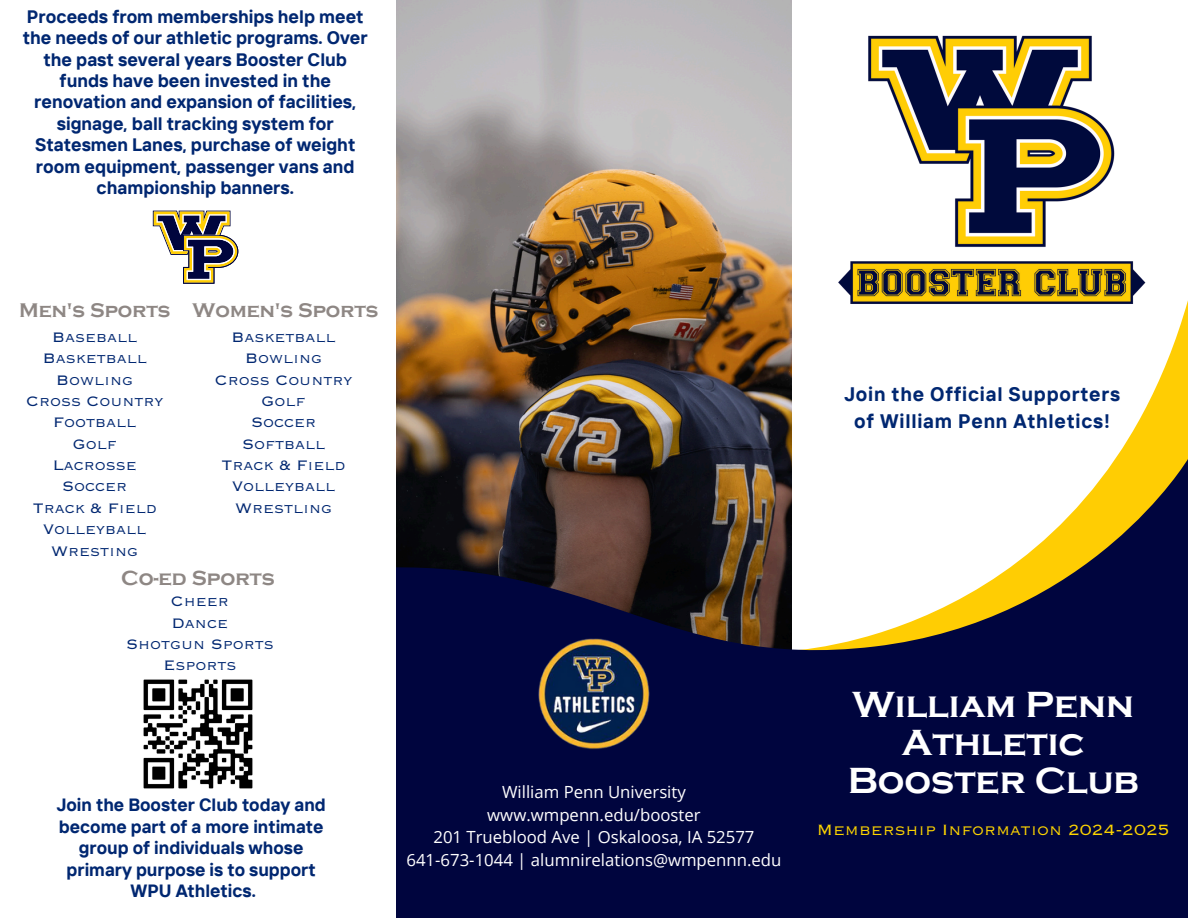
<style>
.page{position:relative;width:1188px;height:918px;background:#fff}
.page>*{position:absolute;margin:0;border:0;box-sizing:border-box;transform-origin:0 0}
.t1{font:700 37.5px/38.2px "Copperplate Gothic";color:#fff;text-align:center}
.t2{font:700 21px "Copperplate Gothic";color:#8e8784}
.t3{font:700 20.4px "Copperplate Gothic";color:#8e8784}
.t4{font:700 19.5px/27px "TT Interphases";letter-spacing:.04em;color:#002771;text-align:center}
.t5{font:19.5px "Copperplate Thirty Two BC";color:#fed500}
.t6{font:700 18px/21.3px "TT Interphases";color:#002771;text-align:center}
.t7{font:18px "Copperplate Thirty Two BC";color:#002771}
.t8{font:700 17.7px/21.5px "TT Interphases";color:#002771;text-align:center}
.t9{font:16.8px "Open Sans";color:#fff}
</style>
<div class="page">
<img style="left:396px;top:0;width:396px;height:459px">
<div style="left:0;top:660px;width:1188px;height:258px;background:#00053e"></div>
<svg style="left:787px;top:300px;width:401px;height:159px"></svg>
<svg style="left:396px;top:459px;width:792px;height:241px"></svg>
<img style="left:538px;top:638px;width:111px;height:111px">
<div style="left:0;top:0;width:396px;height:917px;background:#fff"></div>
<img style="left:143px;top:679px;width:110px;height:110px">
<svg style="left:153px;top:211px;width:85px;height:73px"></svg>
<img style="left:829px;top:35px;width:325px;height:283px">
<p class="t6" style="left:23px;top:6px;width:347px">Proceeds from memberships help meet the needs of our athletic programs. Over the past several years Booster Club funds have been invested in the renovation and expansion of facilities, signage, ball tracking system for Statesmen Lanes, purchase of weight room equipment, passenger vans and championship banners.</p>
<p class="t3" style="left:19px;top:299px;width:153px">Men's Sports</p>
<p class="t3" style="left:193px;top:299px;width:187px">Women's Sports</p>
<p class="t7" style="left:52px;top:325px;width:87px">Baseball</p>
<p class="t7" style="left:43px;top:346px;width:106px">Basketball</p>
<p class="t7" style="left:56px;top:368px;width:79px">Bowling</p>
<p class="t7" style="left:26px;top:389px;width:139px">Cross Country</p>
<p class="t7" style="left:53px;top:411px;width:85px">Football</p>
<p class="t7" style="left:73px;top:432px;width:46px">Golf</p>
<p class="t7" style="left:53px;top:453px;width:86px">Lacrosse</p>
<p class="t7" style="left:62px;top:475px;width:67px">Soccer</p>
<p class="t7" style="left:33px;top:496px;width:126px">Track &amp; Field</p>
<h3 class="t7" style="left:43px;top:517px;width:105px">Volleyball</h3>
<p class="t7" style="left:51px;top:539px;width:88px">Wresting</p>
<p class="t7" style="left:232px;top:325px;width:106px">Basketball</p>
<p class="t7" style="left:245px;top:346px;width:79px">Bowling</p>
<p class="t7" style="left:215px;top:368px;width:139px">Cross Country</p>
<p class="t7" style="left:262px;top:389px;width:46px">Golf</p>
<h4 class="t7" style="left:251px;top:411px;width:67px">Soccer</h4>
<p class="t7" style="left:242px;top:432px;width:85px">Softball</p>
<p class="t7" style="left:222px;top:453px;width:126px">Track &amp; Field</p>
<h2 class="t7" style="left:232px;top:475px;width:105px">Volleyball</h2>
<p class="t7" style="left:235px;top:496px;width:99px">Wrestling</p>
<p class="t2" style="left:121px;top:567px;width:155px">Co-ed Sports</p>
<h4 class="t7" style="left:171px;top:590px;width:59px">Cheer</h4>
<p class="t7" style="left:172px;top:611px;width:58px">Dance</p>
<h3 class="t7" style="left:126px;top:632px;width:149px">Shotgun Sports</h3>
<h3 class="t7" style="left:163px;top:654px;width:75px">Esports</h3>
<p class="t8" style="left:56px;top:794px;width:271px">Join the Booster Club today and become part of a more intimate group of individuals whose primary purpose is to support<br>WPU Athletics.</p>
<p class="t9" style="left:502px;top:780px;width:185px">William Penn University</p>
<p class="t9" style="left:487px;top:803px;width:215px">www.wmpenn.edu/booster</p>
<p class="t9" style="left:433px;top:825px;width:323px">201 Trueblood Ave | Oskaloosa, IA 52577</p>
<p class="t9" style="left:407px;top:848px;width:376px">641-673-1044 | alumnirelations@wmpennn.edu</p>
<p class="t4" style="left:844px;top:380px;width:278px">Join the Official Supporters of William Penn Athletics!</p>
<p class="t1" style="left:848px;top:685px;width:293px">William Penn<br>Athletic<br>Booster Club</p>
<p class="t5" style="left:817px;top:817px;width:355px">Membership Information 2024-2025</p>
</div>
